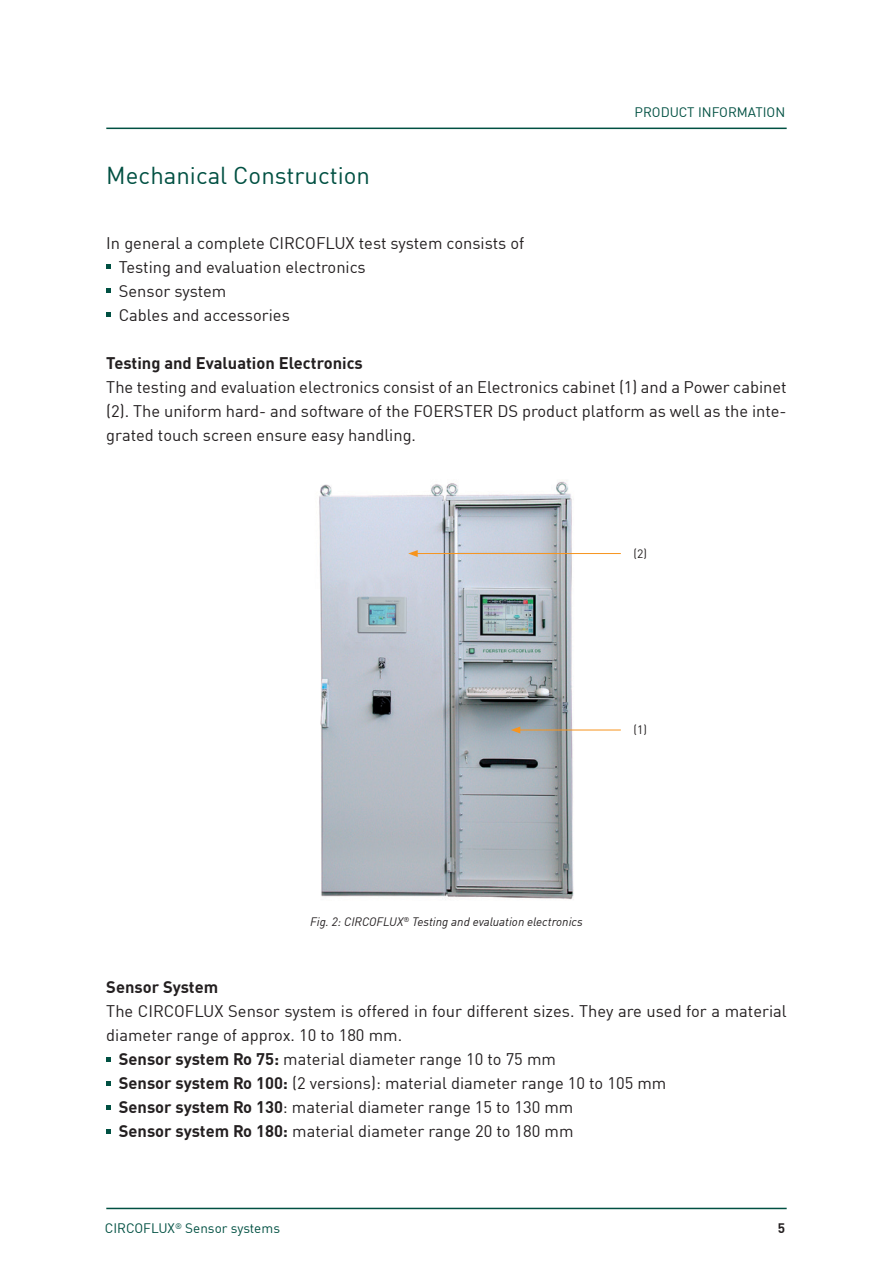
<style>
.page{position:relative;width:893px;height:1263px;background:#fff}
.page>*{position:absolute;margin:0;border:0;box-sizing:border-box;transform-origin:0 0}
.t1{font:24px "DIN Offc";color:#005042}
.t2{font:16.5px/24px "DIN Offc";color:#231f20}
.t3{font:700 16.5px "DIN Offc";color:#231f20}
.t4{font:13.5px "DIN Offc";color:#005042}
.t5{font:700 13.5px "DIN Offc";color:#231f20}
.t6{font:italic 12px "DIN Offc";color:#231f20}
.t7{font:12px "DIN Offc";color:#231f20}
.s1{font-weight:700}
</style>
<div class="page">
<hr style="left:106px;top:128px;width:681px;height:1px;background:#005042">
<hr style="left:106px;top:1208px;width:681px;height:1px;background:#005042">
<svg style="left:106px;top:265px;width:5px;height:4px"></svg>
<svg style="left:106px;top:289px;width:5px;height:4px"></svg>
<svg style="left:106px;top:313px;width:5px;height:4px"></svg>
<svg style="left:106px;top:1057px;width:5px;height:4px"></svg>
<svg style="left:106px;top:1081px;width:5px;height:4px"></svg>
<svg style="left:106px;top:1105px;width:5px;height:4px"></svg>
<svg style="left:106px;top:1129px;width:5px;height:4px"></svg>
<img style="left:319px;top:480px;width:263px;height:420px">
<hr style="left:415px;top:553px;width:206px;height:1px;background:#f7941d">
<svg style="left:408px;top:550px;width:10px;height:7px"></svg>
<hr style="left:518px;top:730px;width:103px;height:1px;background:#f7941d">
<svg style="left:511px;top:726px;width:9px;height:7px"></svg>
<h1 class="t1" style="left:106px;top:161px;width:265px">Mechanical Construction</h1>
<p class="t4" style="left:635px;top:103px;width:18px">Product</p>
<p class="t4" style="left:698px;top:103px;width:13px">Information</p>
<p class="t2" style="left:119px;top:230px;width:407px;text-indent:-12px">In general a complete CIRCOFLUX test system consists of<br>Testing and evaluation electronics<br>Sensor system<br>Cables and accessories</p>
<p class="t3" style="left:106px;top:352px;width:258px">Testing and Evaluation Electronics</p>
<p class="t2" style="left:106px;top:374px;width:682px;text-align:justify">The testing and evaluation electronics consist of an Electronics cabinet (1) and a Power cabinet (2). The uniform hard- and software of the FOERSTER DS product platform as well as the inte&shy;grated touch screen ensure easy handling.</p>
<p class="t7" style="left:634px;top:546px;width:15px">(2)</p>
<p class="t7" style="left:634px;top:722px;width:15px">(1)</p>
<p class="t6" style="left:310px;top:914px;width:274px">Fig. 2: CIRCOFLUX<sup>®</sup> Testing and evaluation electronics</p>
<p class="t3" style="left:106px;top:976px;width:113px">Sensor System</p>
<p class="t2" style="left:106px;top:999px;width:682px">The CIRCOFLUX Sensor system is offered in four different sizes. They are used for a material</p>
<p class="t2" style="left:106px;top:1023px;width:297px">diameter range of approx. 10 to 180 mm.</p>
<p class="t2" style="left:119px;top:1046px;width:439px"><span class="s1">Sensor system Ro 75:</span> material diameter range 10 to 75 mm</p>
<p class="t2" style="left:119px;top:1070px;width:549px"><span class="s1">Sensor system Ro 100:</span> (2 versions): material diameter range 10 to 105 mm</p>
<p class="t2" style="left:119px;top:1094px;width:456px"><span class="s1">Sensor system Ro 130</span>: material diameter range 15 to 130 mm</p>
<p class="t2" style="left:119px;top:1118px;width:456px"><span class="s1">Sensor system Ro 180:</span> material diameter range 20 to 180 mm</p>
<p class="t4" style="left:105px;top:1220px;width:177px">CIRCOFLUX<sup>®</sup> Sensor systems</p>
<p class="t5" style="left:778px;top:1219px;width:9px">5</p>
</div>
